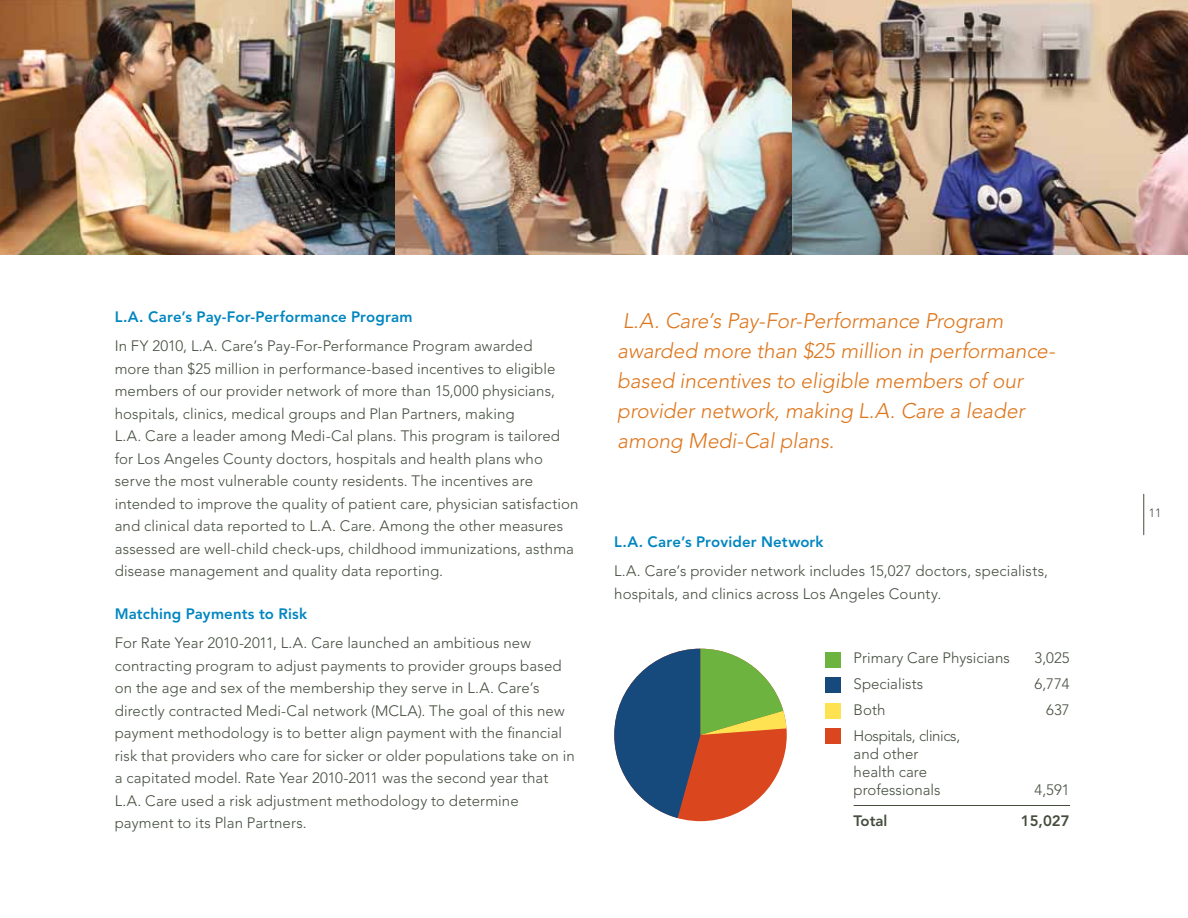
<style>
.page{position:relative;width:1188px;height:918px;background:#fff}
.page>*{position:absolute;margin:0;border:0;box-sizing:border-box;transform-origin:0 0}
.t1{font:italic 300 21px/30px "Avenir LT Std";letter-spacing:-.005em;color:#de761c}
.t2{font:300 15px/22.5px "Avenir LT Std";letter-spacing:.005em;color:#444d3e}
.t3{font:800 15px "Avenir LT Std";letter-spacing:.01em;color:#0086c0}
.t4{font:800 15px "Avenir LT Std";color:#444d3e}
.t5{font:300 12px "Avenir LT Std";color:#444d3e}
</style>
<div class="page">
<hr style="left:1143px;top:494px;width:1px;height:41px;background:#444d3e">
<img style="left:0;top:0;width:1188px;height:255px">
<hr style="left:854px;top:805px;width:216px;height:1px;background:#444d3e">
<div style="left:826px;top:652px;width:15px;height:15px;background:#6cb33f"></div>
<div style="left:826px;top:678px;width:15px;height:15px;background:#174a7c"></div>
<div style="left:826px;top:703px;width:15px;height:15px;background:#ffe252"></div>
<div style="left:826px;top:728px;width:15px;height:15px;background:#da471f"></div>
<svg style="left:614px;top:649px;width:173px;height:169px"></svg>
<p class="t3" style="left:115px;top:308px;width:299px">L.A. Care’s Pay-For-Performance Program</p>
<p class="t2" style="left:115px;top:335px;width:465px">In FY 2010, L.A. Care’s Pay-For-Performance Program awarded<br>more than $25 million in performance-based incentives to eligible members of our provider network of more than 15,000 physicians, hospitals, clinics, medical groups and Plan Partners, making<br>L.A. Care a leader among Medi-Cal plans. This program is tailored for Los Angeles County doctors, hospitals and health plans who serve the most vulnerable county residents. The incentives are intended to improve the quality of patient care, physician satisfaction and clinical data reported to L.A. Care. Among the other measures assessed are well-child check-ups, childhood immunizations, asthma disease management and quality data reporting.</p>
<p class="t3" style="left:115px;top:605px;width:194px">Matching Payments to Risk</p>
<p class="t2" style="left:115px;top:632px;width:461px">For Rate Year 2010-2011, L.A. Care launched an ambitious new contracting program to adjust payments to provider groups based on the age and sex of the membership they serve in L.A. Care’s directly contracted Medi-Cal network (MCLA). The goal of this new payment methodology is to better align payment with the financial risk that providers who care for sicker or older populations take on in a capitated model. Rate Year 2010-2011 was the second year that L.A. Care used a risk adjustment methodology to determine payment to its Plan Partners.</p>
<h1 class="t1" style="left:617px;top:306px;width:439px">L.A. Care’s Pay-For-Performance Program awarded more than $25 million in performance&shy;based incentives to eligible members of our provider network, making L.A. Care a leader among Medi-Cal plans.</h1>
<p class="t3" style="left:614px;top:533px;width:211px">L.A. Care’s Provider Network</p>
<p class="t2" style="left:614px;top:560px;width:435px">L.A. Care’s provider network includes 15,027 doctors, specialists, hospitals, and clinics across Los Angeles County.</p>
<p class="t2" style="left:854px;top:647px;width:158px">Primary Care Physicians</p>
<p class="t2" style="left:1035px;top:647px;width:37px">3,025</p>
<p class="t2" style="left:854px;top:673px;width:71px">Specialists</p>
<p class="t2" style="left:1035px;top:673px;width:37px">6,774</p>
<p class="t2" style="left:854px;top:698px;width:33px">Both</p>
<p class="t2" style="left:1046px;top:698px;width:25px">637</p>
<p class="t2" style="left:854px;top:727px;width:108px;line-height:18px">Hospitals, clinics, and other health care professionals</p>
<p class="t2" style="left:1035px;top:779px;width:37px">4,591</p>
<p class="t4" style="left:854px;top:812px;width:35px">Total</p>
<p class="t4" style="left:1021px;top:812px;width:50px">15,027</p>
<p class="t5" style="left:1149px;top:506px;width:14px">11</p>
</div>
